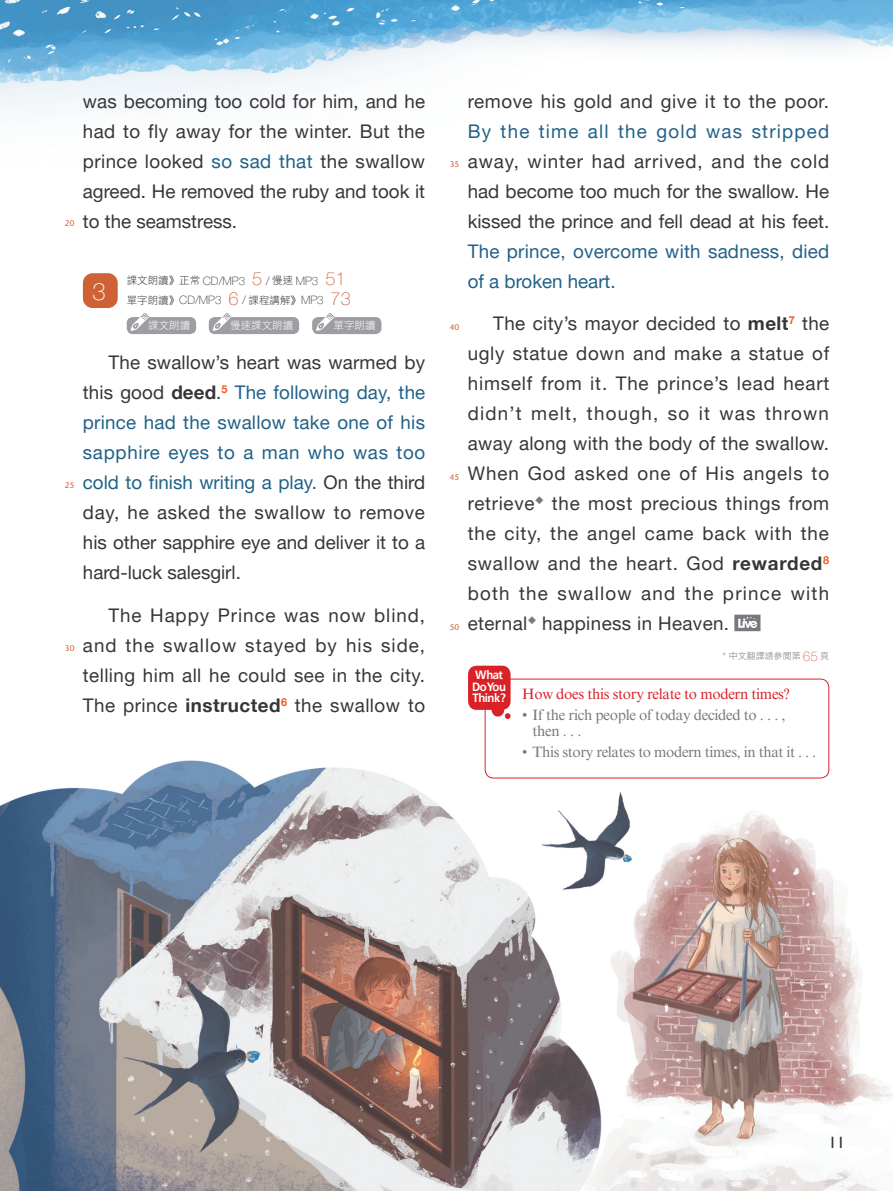
<style>
.page{position:relative;width:893px;height:1191px;background:#fff}
.page>*{position:absolute;margin:0;border:0;box-sizing:border-box;transform-origin:0 0}
.t1{font:100 24px "Helvetica Neue LT Pro";color:#fff}
.t2{font:18.75px/30px "Helvetica Neue LT Pro";color:#363539;text-align:justify}
.t3{font:18.75px/30px "Helvetica Neue LT Pro";letter-spacing:.015em;color:#206187}
.t4{font:18.75px "Helvetica Neue LT Pro";letter-spacing:.03em;color:#363539}
.t5{font:18.75px "Helvetica Neue LT Pro";letter-spacing:.065em;color:#206187}
.t6{font:500 16.5px "Gill Sans MT Std";color:#363539}
.t7{font:15px/16.5px "Times NRMT Pro";letter-spacing:-.025em;color:#78787e}
.t8{font:15px "Times NRMT Pro";letter-spacing:-.02em;color:#da2128}
.t9{font:700 12px/11.2px "Frutiger LT Pro";letter-spacing:-.04em;color:#fff;scale:.95 1}
.t10{font:100 11.55px "Helvetica Neue LT Pro";color:#363539}
.t11{font:10.5px "DF Li Hei Std W3";color:#363539}
.t12{font:10.5px "DF Li Hei Std W3";color:#fff}
.t13{font:9px "DF Li Hei Std W3";color:#78787e}
.t14{font:500 8.25px "Stone Sans ITC Pro";color:#ce6235}
.s1{color:#206187}
.s2{font-family:"DF Li Hei Std W3";font-weight:400;font-size:10.5px}
.s3{font-size:18.15px;color:#ce6235}
.s4{font-family:"Helvetica Neue LT Pro";font-weight:100;font-size:11.55px}
.s5{font-family:"Helvetica Neue LT Pro";font-weight:100;font-size:18.15px;color:#ce6235}
.s6{font-weight:700}
.s7{font-family:"Helvetica Neue LT Pro";font-weight:100;font-size:10.5px}
.s8{font-family:"Helvetica Neue LT Pro";font-weight:100;font-size:13.5px;color:#dd6c53}
</style>
<div class="page">
<img style="left:0;top:0;width:893px;height:1191px">
<div style="left:83px;top:273px;width:35px;height:35px;background:#ce6235;border-radius:10px"></div>
<div style="left:127px;top:317px;width:69px;height:17px;background:#9e9ea2;border-radius:6px"></div>
<svg style="left:131px;top:313px;width:18px;height:18px"></svg>
<div style="left:312px;top:317px;width:69px;height:17px;background:#9e9ea2;border-radius:6px"></div>
<svg style="left:316px;top:313px;width:18px;height:18px"></svg>
<div style="left:209px;top:317px;width:90px;height:17px;background:#9e9ea2;border-radius:6px"></div>
<svg style="left:213px;top:313px;width:18px;height:18px"></svg>
<div style="left:485px;top:679px;width:344px;height:99px;background:#fff;border-radius:9px"></div>
<div style="left:485px;top:678px;width:344px;height:100px;border:1px solid #da2128;border-radius:9px"></div>
<svg style="left:468px;top:665px;width:43px;height:54px"></svg>
<svg style="left:734px;top:614px;width:26px;height:17px"></svg>
<p class="t14" style="left:65px;top:218px;width:11px">20</p>
<p class="t2" style="left:83px;top:85px;width:344px">was becoming too cold for him, and he had to fly away for the winter. But the prince looked <span class="s1">so sad that</span> the swallow agreed. He removed the ruby and took it to the seamstress.</p>
<p class="t1" style="left:92px;top:277px;width:15px">3</p>
<p class="t10" style="left:127px;top:274px;width:220px"><span class="s2">課文朗讀》正常</span> CD/MP3 <span class="s3">5</span> / <span class="s2">慢速</span> MP3 <span class="s3">51</span></p>
<p class="t11" style="left:127px;top:294px;width:226px">單字朗讀》<span class="s4">CD/MP3</span> <span class="s5">6</span> <span class="s4">/</span> 課程講解》<span class="s4">MP3</span> <span class="s5">73</span></p>
<p class="t12" style="left:148px;top:320px;width:43px">課文朗讀</p>
<p class="t12" style="left:230px;top:320px;width:64px">慢速課文朗讀</p>
<p class="t12" style="left:334px;top:320px;width:43px">單字朗讀</p>
<p class="t14" style="left:65px;top:480px;width:11px">25</p>
<p class="t14" style="left:65px;top:642px;width:11px">30</p>
<p class="t2" style="left:83px;top:347px;width:344px;text-indent:26px">The swallow’s heart was warmed by this good <span class="s6">deed</span>.<sup>5</sup> <span class="s1">The following day, the prince had the swallow take one of his sapphire eyes to a man who was too cold to finish writing a play.</span> On the third day, he asked the swallow to remove his other sapphire eye and deliver it to a hard-luck salesgirl.</p>
<p class="t2" style="left:83px;top:600px;width:344px;text-indent:26px">The Happy Prince was now blind, and the swallow stayed by his side, telling him all he could see in the city.<br>The prince <span class="s6">instructed</span><sup>6</sup> the swallow to</p>
<p class="t14" style="left:450px;top:159px;width:11px">35</p>
<p class="t14" style="left:450px;top:322px;width:11px">40</p>
<p class="t14" style="left:450px;top:472px;width:11px">45</p>
<p class="t14" style="left:450px;top:622px;width:11px">50</p>
<p class="t4" style="left:468px;top:89px;width:363px">remove his gold and give it to the poor.</p>
<p class="t5" style="left:468px;top:119px;width:363px">By the time all the gold was stripped</p>
<p class="t2" style="left:468px;top:145px;width:363px">away, winter had arrived, and the cold had become too much for the swallow. He kissed the prince and fell dead at his feet.</p>
<p class="t3" style="left:468px;top:235px;width:363px">The prince, overcome with sadness, died of a broken heart.</p>
<p class="t2" style="left:468px;top:308px;width:363px;text-indent:26px">The city’s mayor decided to <span class="s6">melt</span><sup>7</sup> the ugly statue down and make a statue of himself from it. The prince’s lead heart didn’t melt, though, so it was thrown away along with the body of the swallow.<br>When God asked one of His angels to retrieve<sup>u</sup> the most precious things from the city, the angel came back with the swallow and the heart. God <span class="s6">rewarded</span><sup>8 </sup>both the swallow and the prince with eternal<sup>u</sup> happiness in Heaven.</p>
<p class="t9" style="left:472px;top:669px;width:37px">What<br>DoYou<br>Think?</p>
<p class="t13" style="left:722px;top:651px;width:108px"><span class="s7">*</span> 中文翻譯請參閱第 <span class="s8">65</span> 頁</p>
<p class="t8" style="left:522px;top:685px;width:269px">How does this story relate to modern times?</p>
<p class="t7" style="left:532px;top:707px;width:255px;text-indent:-10px">• If the rich people of today decided to . . . , then . . .</p>
<p class="t7" style="left:522px;top:744px;width:296px">• This story relates to modern times, in that it . . .</p>
<p class="t6" style="left:829px;top:1133px;width:18px">11</p>
</div>
